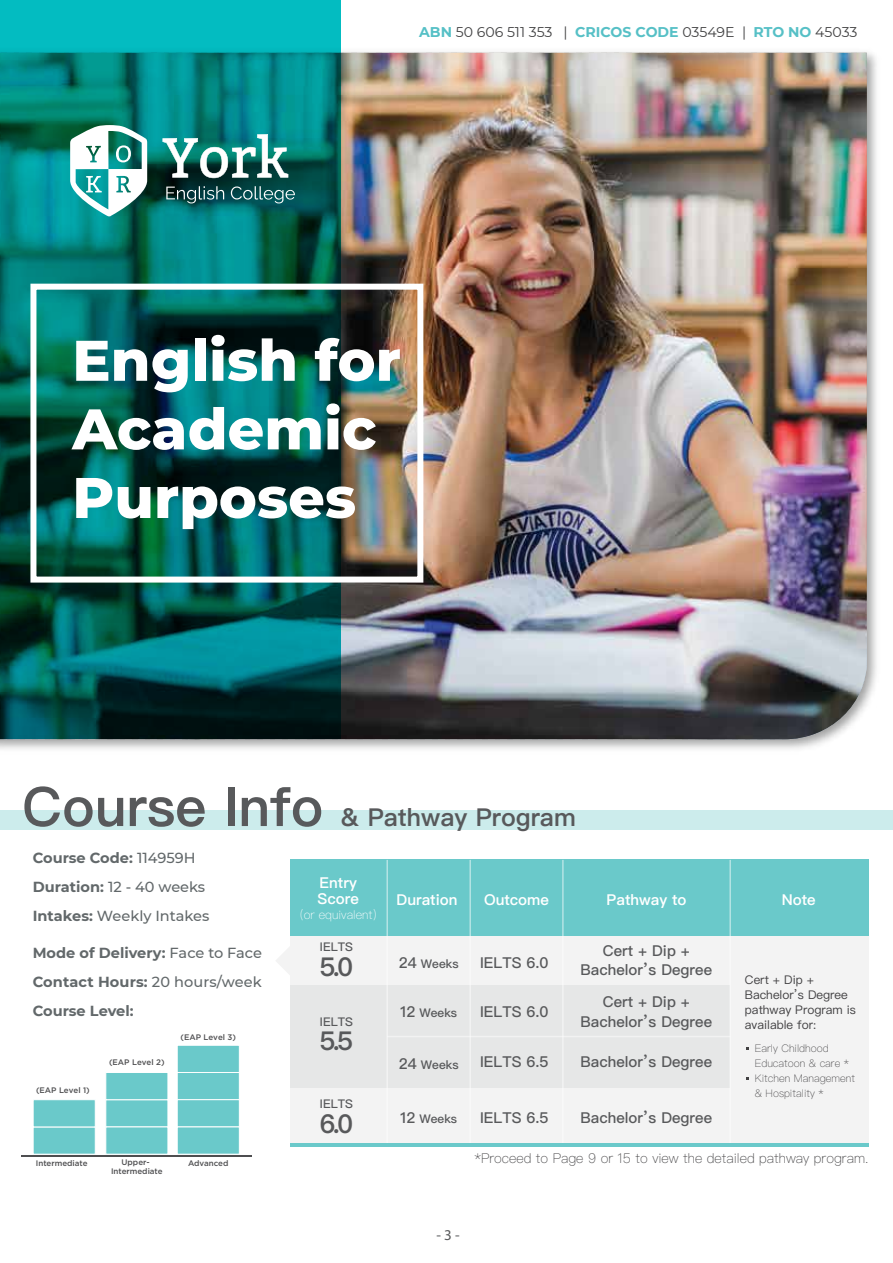
<style>
.page{position:relative;width:893px;height:1263px;background:#fff}
.page>*{position:absolute;margin:0;border:0;box-sizing:border-box;transform-origin:0 0}
.t1{font:800 57.15px/68.6px "Montserrat";color:#fff}
.t2{font:600 25.95px "Ping Fang SC";color:#58595b}
.t3{font:600 24.75px "Ping Fang SC";color:#58595b}
.t4{font:500 15px/19.5px "Ping Fang SC";color:#58595b;text-align:center}
.t5{font:600 15px/16.5px "Ping Fang SC";color:#fff}
.t6{font:15px "Myriad Pro";color:#58595b}
.t7{font:700 14.55px/28.8px "Montserrat";color:#62686a;text-align:justify}
.t8{font:500 14.55px/28.8px "Montserrat";color:#62686a}
.t9{font:14.1px "Montserrat";color:#414142}
.t10{font:100 13.5px "Ping Fang SC";color:#414042}
.t11{font:12px/15px "Ping Fang SC";color:#414042}
.t12{font:500 12px "Ping Fang SC";color:#58595b}
.t13{font:100 12px "Ping Fang SC";color:#fff}
.t14{font:100 10.5px/15px "Ping Fang SC";color:#414042}
.t15{font:500 7.95px/9px "Gotham";color:#4e4e50;text-align:center}
.s1{font-weight:700;color:#56c0c6}
.s2{font-size:54.45px}
.s3{font-weight:700}
.s4{font-weight:500}
.s5{font-size:15px}
</style>
<div class="page">
<img style="left:341px;top:52px;width:536px;height:697px">
<img style="left:341px;top:53px;width:526px;height:686px">
<svg style="left:0;top:739px;width:341px;height:10px;background:#cdcdcd"></svg>
<svg style="left:0;top:0;width:341px;height:739px;background:#016662"></svg>
<div style="left:30px;top:284px;width:393px;height:299px;border:6px solid #fff"></div>
<svg style="left:70px;top:125px;width:77px;height:91px"></svg>
<svg style="left:163px;top:134px;width:125px;height:44px"></svg>
<svg style="left:166px;top:186px;width:58px;height:17px"></svg>
<svg style="left:231px;top:186px;width:64px;height:17px"></svg>
<div style="left:0;top:811px;width:893px;height:19px;background:#ccecec"></div>
<div style="left:33px;top:1127px;width:62px;height:27px;background:#6ac9ca;border:1px solid #fff"></div>
<div style="left:33px;top:1099px;width:62px;height:28px;background:#6ac9ca;border:1px solid #fff"></div>
<div style="left:106px;top:1099px;width:62px;height:28px;background:#6ac9ca;border:1px solid #fff"></div>
<div style="left:106px;top:1072px;width:62px;height:28px;background:#6ac9ca;border:1px solid #fff"></div>
<div style="left:106px;top:1127px;width:62px;height:27px;background:#6ac9ca"></div>
<div style="left:177px;top:1072px;width:63px;height:28px;background:#6ac9ca;border:1px solid #fff"></div>
<div style="left:177px;top:1045px;width:63px;height:28px;background:#6ac9ca;border:1px solid #fff"></div>
<div style="left:177px;top:1099px;width:63px;height:28px;background:#6ac9ca;border:1px solid #fff"></div>
<div style="left:177px;top:1127px;width:63px;height:27px;background:#6ac9ca;border:1px solid #fff"></div>
<hr style="left:21px;top:1155px;width:231px;height:1px;background:#4e4e50">
<div style="left:290px;top:860px;width:578px;height:76px;background:#6ac9ca"></div>
<div style="left:291px;top:937px;width:578px;height:206px;background:#f3f3f3"></div>
<div style="left:290px;top:985px;width:440px;height:103px;background:#e6e7e7"></div>
<hr style="left:387px;top:1036px;width:343px;height:1px;background:#fff">
<hr style="left:562px;top:860px;width:2px;height:286px;background:#fff">
<hr style="left:729px;top:860px;width:2px;height:286px;background:#fff">
<hr style="left:386px;top:860px;width:2px;height:286px;background:#fff">
<hr style="left:469px;top:860px;width:2px;height:286px;background:#fff">
<hr style="left:291px;top:1143px;width:578px;height:3px;background:#6ac9ca">
<svg style="left:276px;top:946px;width:15px;height:29px"></svg>
<p class="t9" style="left:419px;top:23px;width:440px"><span class="s1">ABN</span> 50 606 511 353 | <span class="s1">CRICOS CODE</span> 03549E | <span class="s1">RTO NO</span> 45033</p>
<h1 class="t1" style="left:72px;top:323px;width:330px">English for<br>Academic<br>Purposes</h1>
<h3 class="t3" style="left:22px;top:802px;width:555px"><span class="s2">Course Info</span> &amp; Pathway Program</h3>
<p class="t8" style="left:33px;top:843px;width:178px"><span class="s3">Course Code:</span> 114959H<br><span class="s3">Duration:</span> 12 - 40 weeks<br><span class="s3">Intakes:</span> Weekly Intakes</p>
<p class="t7" style="left:33px;top:938px;width:231px">Mode of Delivery: <span class="s4">Face to Face </span>Contact Hours: <span class="s4">20 hours/week </span>Course Level:</p>
<p class="t15" style="left:36px;top:1086px;width:55px">(EAP Level 1)</p>
<p class="t15" style="left:109px;top:1057px;width:57px">(EAP Level 2)</p>
<p class="t15" style="left:181px;top:1032px;width:57px">(EAP Level 3)</p>
<p class="t15" style="left:36px;top:1159px;width:53px">Intermediate</p>
<p class="t15" style="left:111px;top:1158px;width:53px">Upper-<br>Intermediate</p>
<p class="t15" style="left:188px;top:1159px;width:42px">Advanced</p>
<p class="t5" style="left:318px;top:874px;width:43px">Entry<br>Score</p>
<p class="t13" style="left:300px;top:907px;width:79px">(or equivalent)</p>
<p class="t12" style="left:320px;top:939px;width:34px">IELTS</p>
<h2 class="t2" style="left:320px;top:950px;width:35px">5.0</h2>
<p class="t12" style="left:320px;top:1014px;width:34px">IELTS</p>
<h2 class="t2" style="left:320px;top:1025px;width:35px">5.5</h2>
<p class="t12" style="left:320px;top:1096px;width:34px">IELTS</p>
<h2 class="t2" style="left:320px;top:1107px;width:35px">6.0</h2>
<p class="t5" style="left:397px;top:891px;width:62px">Duration</p>
<p class="t5" style="left:484px;top:891px;width:66px">Outcome</p>
<p class="t5" style="left:607px;top:891px;width:82px">Pathway to</p>
<p class="t5" style="left:782px;top:891px;width:35px">Note</p>
<p class="t12" style="left:399px;top:956px;width:61px"><span class="s5">24</span> Weeks</p>
<p class="t4" style="left:480px;top:953px;width:70px">IELTS 6.0</p>
<p class="t12" style="left:400px;top:1006px;width:58px"><span class="s5">12</span> Weeks</p>
<p class="t4" style="left:480px;top:1002px;width:70px">IELTS 6.0</p>
<p class="t12" style="left:399px;top:1058px;width:61px"><span class="s5">24</span> Weeks</p>
<p class="t4" style="left:480px;top:1051px;width:70px">IELTS 6.5</p>
<p class="t4" style="left:581px;top:940px;width:133px">Cert + Dip +<br>Bachelor’s Degree</p>
<p class="t4" style="left:581px;top:992px;width:133px">Cert + Dip +<br>Bachelor’s Degree</p>
<p class="t4" style="left:581px;top:1051px;width:133px">Bachelor’s Degree</p>
<p class="t12" style="left:400px;top:1111px;width:58px"><span class="s5">12</span> Weeks</p>
<p class="t4" style="left:480px;top:1107px;width:70px">IELTS 6.5</p>
<p class="t4" style="left:581px;top:1107px;width:133px">Bachelor’s Degree</p>
<p class="t11" style="left:745px;top:972px;width:113px">Cert + Dip +<br>Bachelor’s Degree pathway Program is available for:</p>
<p class="t14" style="left:755px;top:1040px;width:102px">Early Childhood<br>Educatoon &amp; care *<br>Kitchen Management &amp; Hospitality *</p>
<p class="t10" style="left:474px;top:1150px;width:396px">*Proceed to Page 9 or 15 to view the detailed pathway program.</p>
<p class="t6" style="left:436px;top:1226px;width:25px">- 3 -</p>
</div>
